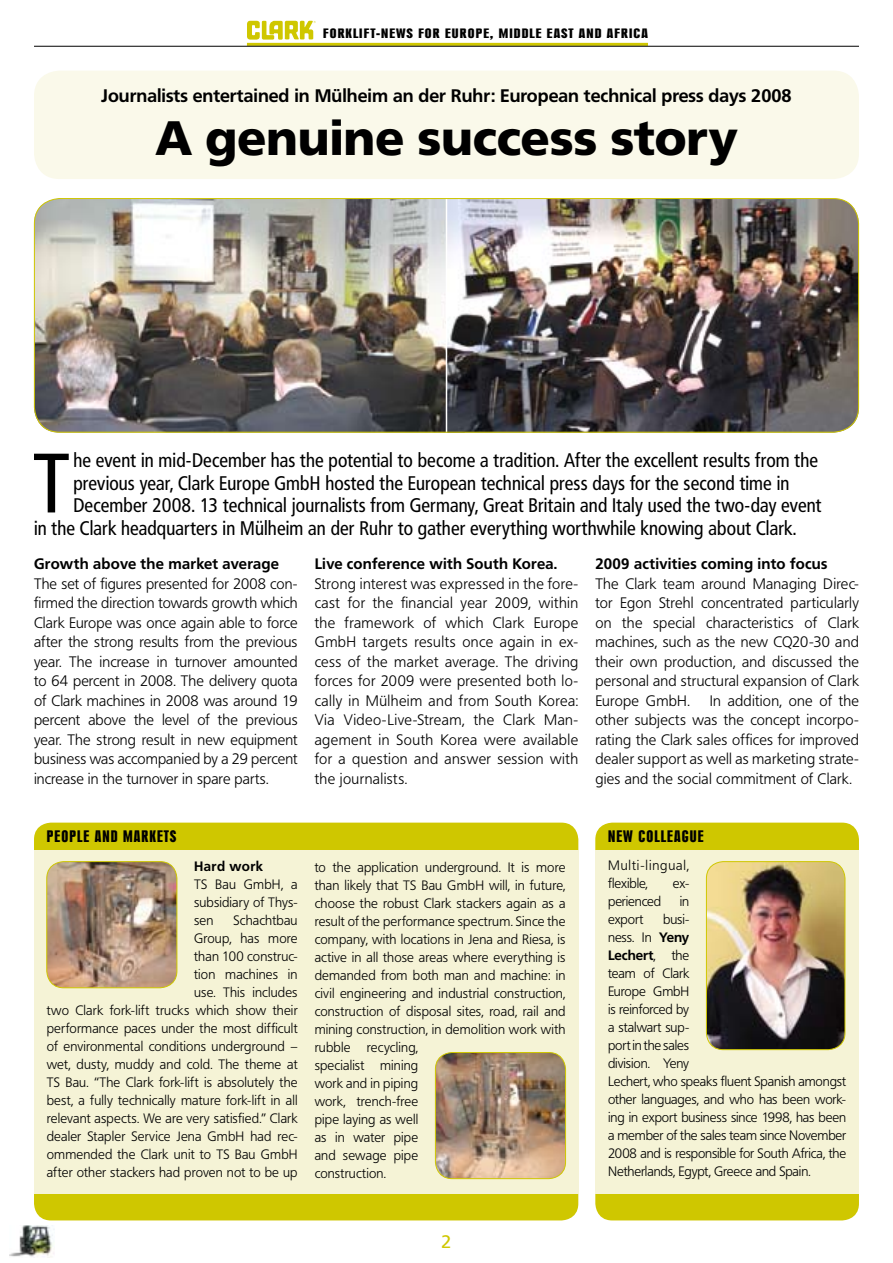
<style>
.page{position:relative;width:893px;height:1263px;background:#fff}
.page>*{position:absolute;margin:0;border:0;box-sizing:border-box;transform-origin:0 0}
.t1{font:83.25px "Frutiger Condensed BQ";color:#000}
.t2{font:900 48px "Frutiger BQ";letter-spacing:-.005em;color:#000}
.t3{font:19.5px "Frutiger Condensed BQ";letter-spacing:.01em;color:#000}
.t4{font:700 18px "Frutiger BQ";color:#000}
.t5{font:18px "Frutiger BQ";color:#cfc700}
.t6{font:800 16.5px "Information Condensed BQ";letter-spacing:.07em;color:#000}
.t7{font:300 15px/19.5px "Frutiger BQ";letter-spacing:.015em;color:#000;text-align:justify}
.t8{font:700 15px "Frutiger BQ";letter-spacing:.02em;color:#000}
.t9{font:300 13.5px/18px "Frutiger BQ";letter-spacing:.01em;color:#000;text-align:justify}
.t10{font:300 13.5px/18px "Frutiger BQ";letter-spacing:-.01em;color:#000}
.t11{font:800 13.5px "Information Condensed BQ";letter-spacing:.07em;color:#000;scale:1.21 1}
.t12{font:300 13.5px/18px "Frutiger BQ";letter-spacing:.06em;color:#000}
.t13{font:700 13.5px "Frutiger BQ";letter-spacing:.03em;color:#000}
.s1{font-weight:700}
</style>
<div class="page">
<img style="left:34px;top:199px;width:412px;height:234px">
<img style="left:447px;top:199px;width:412px;height:232px">
<div style="left:34px;top:71px;width:825px;height:108px;background:#faf9ea;border-radius:26px"></div>
<img style="left:10px;top:1226px;width:44px;height:31px">
<hr style="left:247px;top:43px;width:401px;height:3px;background:#cfc700">
<svg style="left:247px;top:21px;width:69px;height:19px"></svg>
<hr style="left:34px;top:46px;width:825px;height:1px;background:#000">
<div style="left:34px;top:823px;width:544px;height:78px;background:#cfc700;border-radius:17px"></div>
<div style="left:595px;top:823px;width:264px;height:78px;background:#cfc700;border-radius:17px"></div>
<div style="left:34px;top:1135px;width:544px;height:85px;background:#cfc700;border-radius:17px"></div>
<div style="left:595px;top:1135px;width:264px;height:85px;background:#cfc700;border-radius:17px"></div>
<div style="left:34px;top:850px;width:544px;height:343px;background:#f5f3d6"></div>
<div style="left:595px;top:850px;width:264px;height:343px;background:#f5f3d6"></div>
<img style="left:706px;top:862px;width:139px;height:188px">
<div style="left:706px;top:861px;width:139px;height:189px;border:1px solid #cfc700;border-radius:17px"></div>
<img style="left:47px;top:862px;width:130px;height:126px">
<div style="left:47px;top:861px;width:130px;height:127px;border:1px solid #cfc700;border-radius:17px"></div>
<img style="left:435px;top:1052px;width:131px;height:127px">
<div style="left:435px;top:1052px;width:131px;height:127px;border:1px solid #cfc700;border-radius:17px"></div>
<div style="left:34px;top:198px;width:825px;height:235px;border:1px solid #cfc700;border-radius:26px"></div>
<p class="t11" style="left:323px;top:26px;width:270px">FORKLIFT-NEWS FOR EUROPE, MIDDLE EAST AND AFRICA</p>
<p class="t4" style="left:101px;top:85px;width:692px">Journalists entertained in Mülheim an der Ruhr: European technical press days 2008</p>
<h2 class="t2" style="left:155px;top:109px;width:584px">A genuine success story</h2>
<h1 class="t1" style="left:34px;top:431px;width:36px">T</h1>
<h3 class="t3" style="left:73px;top:448px;width:746px">he event in mid-December has the potential to become a tradition. After the excellent results from the</h3>
<h3 class="t3" style="left:73px;top:471px;width:717px">previous year, Clark Europe GmbH hosted the European technical press days for the second time in</h3>
<h3 class="t3" style="left:73px;top:493px;width:750px">December 2008. 13 technical journalists from Germany, Great Britain and Italy used the two-day event</h3>
<h3 class="t3" style="left:34px;top:516px;width:764px">in the Clark headquarters in Mülheim an der Ruhr to gather everything worthwhile knowing about Clark.</h3>
<p class="t8" style="left:34px;top:555px;width:246px">Growth above the market average</p>
<p class="t7" style="left:34px;top:574px;width:265px">The set of figures presented for 2008 con&shy;firmed the direction towards growth which Clark Europe was once again able to force after the strong results from the previous year. The increase in turnover amounted to 64 percent in 2008. The delivery quota of Clark machines in 2008 was around 19 percent above the level of the previous year. The strong result in new equipment business was accompanied by a 29 percent increase in the turnover in spare parts.</p>
<p class="t8" style="left:315px;top:555px;width:244px">Live conference with South Korea.</p>
<p class="t7" style="left:315px;top:574px;width:265px">Strong interest was expressed in the fore&shy;cast for the financial year 2009, within the framework of which Clark Europe GmbH targets results once again in ex&shy;cess of the market average. The driving forces for 2009 were presented both lo&shy;cally in Mülheim and from South Korea:<br>Via Video-Live-Stream, the Clark Man&shy;agement in South Korea were available for a question and answer session with the journalists.</p>
<p class="t8" style="left:595px;top:555px;width:234px">2009 activities coming into focus</p>
<p class="t7" style="left:595px;top:574px;width:265px">The Clark team around Managing Direc&shy;tor Egon Strehl concentrated particularly on the special characteristics of Clark machines, such as the new CQ20-30 and their own production, and discussed the personal and structural expansion of Clark Europe GmbH.</p>
<p class="t7" style="left:595px;top:691px;width:265px;text-indent:115px">In addition, one of the other subjects was the concept incorpo&shy;rating the Clark sales offices for improved dealer support as well as marketing strate&shy;gies and the social commitment of Clark.</p>
<p class="t6" style="left:47px;top:827px;width:8px">PEOPLE</p>
<p class="t6" style="left:95px;top:827px;width:48px">AND MARKETS</p>
<p class="t6" style="left:608px;top:827px;width:97px">NEW COLLEAGUE</p>
<p class="t13" style="left:194px;top:858px;width:70px">Hard work</p>
<p class="t9" style="left:194px;top:875px;width:105px">TS Bau GmbH, a subsidiary of Thys&shy;sen</p>
<p class="t12" style="left:608px;top:857px;width:83px">Multi-lingual, flexible,</p>
<p class="t9" style="left:315px;top:858px;width:252px;text-align:left">to the application underground. It is more than likely that TS Bau GmbH will, in future, choose the robust Clark stackers again as a result of the performance spectrum. Since the company, with locations in Jena and Riesa, is active in all those areas where everything is demanded from both man and machine: in civil engineering and industrial construction, construction of disposal sites, road, rail and mining construction, in demolition work with rubble recycling,<br>specialist mining<br>work and in piping<br>work, trench-free<br>pipe laying as well<br>as in water pipe<br>and sewage pipe<br>construction.</p>
<p class="t9" style="left:673px;top:875px;width:18px">ex-</p>
<p class="t10" style="left:608px;top:893px;width:55px">perienced</p>
<p class="t9" style="left:680px;top:893px;width:11px">in</p>
<p class="t9" style="left:608px;top:911px;width:37px">export</p>
<p class="t10" style="left:608px;top:911px;width:240px;text-indent:55px">busi-<br>ness. In <span class="s1">Yeny<br>Lechert</span>, the<br>team of Clark<br>Europe GmbH<br>is reinforced by<br>a stalwart sup-<br>port in the sales<br>division. Yeny<br>Lechert, who speaks fluent Spanish amongst other languages, and who has been work&shy;ing in export business since 1998, has been a member of the sales team since November<br>2008 and is responsible for South Africa, the<br>Netherlands, Egypt, Greece and Spain.</p>
<p class="t9" style="left:47px;top:911px;width:252px;text-align:right">Schachtbau<br>Group, has more<br>than 100 construc-<br>tion machines in<br>use. This includes<br>two Clark fork-lift trucks which show their performance paces under the most difficult of environmental conditions underground – wet, dusty, muddy and cold. The theme at TS Bau. “The Clark fork-lift is absolutely the best, a fully technically mature fork-lift in all relevant aspects. We are very satisfied.” Clark dealer Stapler Service Jena GmbH had rec&shy;ommended the Clark unit to TS Bau GmbH after other stackers had proven not to be up</p>
<p class="t5" style="left:442px;top:1231px;width:11px">2</p>
</div>
